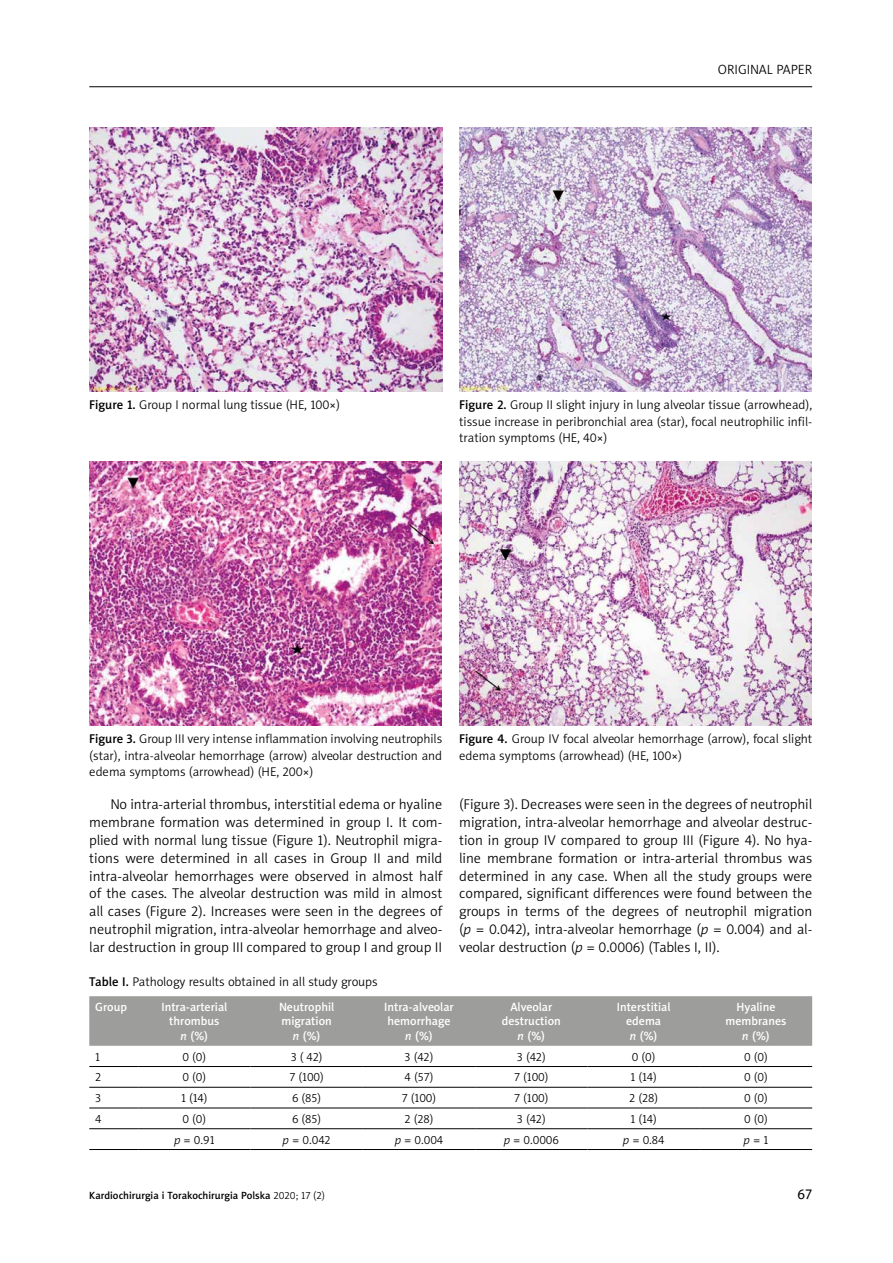
<style>
.page{position:relative;width:893px;height:1263px;background:#fff}
.page>*{position:absolute;margin:0;border:0;box-sizing:border-box;transform-origin:0 0}
.t1{font:14.25px/17.9px "Naomi Sans EFNTT Light";color:#000;text-align:justify}
.t2{font:14.25px "Naomi Sans EFNTT";color:#000}
.t3{font:13.5px "Naomi Sans EFNTT Light";color:#000}
.t4{font:12.75px/16.5px "Naomi Sans EFNTT Light";color:#000;text-align:justify}
.t5{font:12px "Naomi Sans EFNTT Light";color:#000}
.t6{font:12px/14.4px "Naomi Sans EFNTT Medium";color:#fff;text-align:center}
.t7{font:10.5px "Naomi Sans EFNTT Medium";color:#000}
.s1{font-family:"Naomi Sans EFNTT Medium"}
.s2{font-style:italic}
.s3{font-family:"Naomi Sans EFNTT Light"}
</style>
<div class="page">
<hr style="left:89px;top:86px;width:723px;height:1px;background:#000">
<img style="left:89px;top:128px;width:353px;height:264px">
<img style="left:460px;top:128px;width:352px;height:264px">
<img style="left:90px;top:461px;width:352px;height:264px">
<img style="left:460px;top:461px;width:352px;height:264px">
<div style="left:89px;top:996px;width:723px;height:50px;background:#9d9d9c"></div>
<hr style="left:89px;top:1066px;width:49px;height:1px;background:#000">
<hr style="left:138px;top:1066px;width:113px;height:1px;background:#000">
<hr style="left:251px;top:1066px;width:112px;height:1px;background:#000">
<hr style="left:363px;top:1066px;width:112px;height:1px;background:#000">
<hr style="left:475px;top:1066px;width:112px;height:1px;background:#000">
<hr style="left:587px;top:1066px;width:113px;height:1px;background:#000">
<hr style="left:700px;top:1066px;width:112px;height:1px;background:#000">
<hr style="left:89px;top:1087px;width:49px;height:1px;background:#000">
<hr style="left:138px;top:1087px;width:113px;height:1px;background:#000">
<hr style="left:251px;top:1087px;width:112px;height:1px;background:#000">
<hr style="left:363px;top:1087px;width:112px;height:1px;background:#000">
<hr style="left:475px;top:1087px;width:112px;height:1px;background:#000">
<hr style="left:587px;top:1087px;width:113px;height:1px;background:#000">
<hr style="left:700px;top:1087px;width:112px;height:1px;background:#000">
<hr style="left:89px;top:1107px;width:49px;height:1px;background:#000">
<hr style="left:138px;top:1107px;width:113px;height:1px;background:#000">
<hr style="left:251px;top:1107px;width:112px;height:1px;background:#000">
<hr style="left:363px;top:1107px;width:112px;height:1px;background:#000">
<hr style="left:475px;top:1107px;width:112px;height:1px;background:#000">
<hr style="left:587px;top:1107px;width:113px;height:1px;background:#000">
<hr style="left:700px;top:1107px;width:112px;height:1px;background:#000">
<hr style="left:89px;top:1128px;width:49px;height:1px;background:#000">
<hr style="left:138px;top:1128px;width:113px;height:1px;background:#000">
<hr style="left:251px;top:1128px;width:112px;height:1px;background:#000">
<hr style="left:363px;top:1128px;width:112px;height:1px;background:#000">
<hr style="left:475px;top:1128px;width:112px;height:1px;background:#000">
<hr style="left:587px;top:1128px;width:113px;height:1px;background:#000">
<hr style="left:700px;top:1128px;width:112px;height:1px;background:#000">
<hr style="left:89px;top:1149px;width:49px;height:1px;background:#000">
<hr style="left:138px;top:1149px;width:113px;height:1px;background:#000">
<hr style="left:251px;top:1149px;width:112px;height:1px;background:#000">
<hr style="left:363px;top:1149px;width:112px;height:1px;background:#000">
<hr style="left:475px;top:1149px;width:112px;height:1px;background:#000">
<hr style="left:587px;top:1149px;width:113px;height:1px;background:#000">
<hr style="left:700px;top:1149px;width:112px;height:1px;background:#000">
<p class="t3" style="left:718px;top:61px;width:67px">Original paper</p>
<p class="t4" style="left:89px;top:397px;width:252px"><span class="s1">Figure 1.</span> Group I normal lung tissue (HE, 100×)</p>
<p class="t4" style="left:459px;top:397px;width:354px"><span class="s1">Figure 2.</span> Group II slight injury in lung alveolar tissue (arrowhead), tissue increase in peribronchial area (star), focal neutrophilic infil&shy;tration symptoms (HE, 40×)</p>
<p class="t4" style="left:89px;top:730px;width:354px"><span class="s1">Figure 3.</span> Group III very intense inflammation involving neutrophils (star), intra-alveolar hemorrhage (arrow) alveolar destruction and edema symptoms (arrowhead) (HE, 200×)</p>
<p class="t4" style="left:459px;top:730px;width:354px"><span class="s1">Figure 4.</span> Group IV focal alveolar hemorrhage (arrow), focal slight edema symptoms (arrowhead) (HE, 100×)</p>
<p class="t1" style="left:89px;top:795px;width:354px;text-indent:21px">No intra-arterial thrombus, interstitial edema or hyaline membrane formation was determined in group I. It com&shy;plied with normal lung tissue (Figure 1). Neutrophil migra&shy;tions were determined in all cases in Group II and mild intra-alveolar hemorrhages were observed in almost half of the cases. The alveolar destruction was mild in almost all cases (Figure 2). Increases were seen in the degrees of neutrophil migration, intra-alveolar hemorrhage and alveo&shy;lar destruction in group III compared to group I and group II</p>
<p class="t1" style="left:459px;top:795px;width:354px">(Figure 3). Decreases were seen in the degrees of neutrophil migration, intra-alveolar hemorrhage and alveolar destruc&shy;tion in group IV compared to group III (Figure 4). No hya&shy;line membrane formation or intra-arterial thrombus was determined in any case. When all the study groups were compared, significant differences were found between the groups in terms of the degrees of neutrophil migration (<span class="s2">p</span> = 0.042), intra-alveolar hemorrhage (<span class="s2">p</span> = 0.004) and al&shy;veolar destruction (<span class="s2">p</span> = 0.0006) (Tables I, II).</p>
<p class="t4" style="left:89px;top:973px;width:290px"><span class="s1">Table I.</span> Pathology results obtained in all study groups</p>
<p class="t6" style="left:95px;top:1000px;width:33px">Group</p>
<p class="t6" style="left:161px;top:1000px;width:67px">Intra-arterial thrombus<br><span class="s2">n</span> (%)</p>
<p class="t6" style="left:279px;top:1000px;width:57px">Neutrophil migration <span class="s2">n</span> (%)</p>
<p class="t6" style="left:384px;top:1000px;width:71px">Intra-alveolar hemorrhage <span class="s2">n</span> (%)</p>
<p class="t6" style="left:502px;top:1000px;width:60px">Alveolar destruction <span class="s2">n</span> (%)</p>
<p class="t6" style="left:617px;top:1000px;width:55px">Interstitial edema<br><span class="s2">n</span> (%)</p>
<p class="t6" style="left:725px;top:1000px;width:63px">Hyaline membranes <span class="s2">n</span> (%)</p>
<p class="t5" style="left:95px;top:1049px;width:6px">1</p>
<p class="t5" style="left:183px;top:1049px;width:25px">0 (0)</p>
<p class="t5" style="left:291px;top:1049px;width:33px">3 ( 42)</p>
<p class="t5" style="left:405px;top:1049px;width:30px">3 (42)</p>
<p class="t5" style="left:517px;top:1049px;width:30px">3 (42)</p>
<p class="t5" style="left:632px;top:1049px;width:25px">0 (0)</p>
<p class="t5" style="left:744px;top:1049px;width:25px">0 (0)</p>
<p class="t5" style="left:95px;top:1070px;width:8px">2</p>
<p class="t5" style="left:183px;top:1070px;width:25px">0 (0)</p>
<p class="t5" style="left:289px;top:1070px;width:36px">7 (100)</p>
<p class="t5" style="left:405px;top:1070px;width:30px">4 (57)</p>
<p class="t5" style="left:514px;top:1070px;width:36px">7 (100)</p>
<p class="t5" style="left:630px;top:1070px;width:28px">1 (14)</p>
<p class="t5" style="left:744px;top:1070px;width:25px">0 (0)</p>
<p class="t5" style="left:95px;top:1091px;width:7px">3</p>
<p class="t5" style="left:181px;top:1091px;width:28px">1 (14)</p>
<p class="t5" style="left:292px;top:1091px;width:31px">6 (85)</p>
<p class="t5" style="left:402px;top:1091px;width:36px">7 (100)</p>
<p class="t5" style="left:514px;top:1091px;width:36px">7 (100)</p>
<p class="t5" style="left:629px;top:1091px;width:30px">2 (28)</p>
<p class="t5" style="left:744px;top:1091px;width:25px">0 (0)</p>
<p class="t5" style="left:95px;top:1112px;width:8px">4</p>
<p class="t5" style="left:183px;top:1112px;width:25px">0 (0)</p>
<p class="t5" style="left:292px;top:1112px;width:31px">6 (85)</p>
<p class="t5" style="left:405px;top:1112px;width:30px">2 (28)</p>
<p class="t5" style="left:517px;top:1112px;width:30px">3 (42)</p>
<p class="t5" style="left:630px;top:1112px;width:28px">1 (14)</p>
<p class="t5" style="left:744px;top:1112px;width:25px">0 (0)</p>
<p class="t5" style="left:174px;top:1132px;width:42px"><span class="s2">p</span> = 0.91</p>
<p class="t5" style="left:283px;top:1132px;width:50px"><span class="s2">p</span> = 0.042</p>
<p class="t5" style="left:395px;top:1132px;width:50px"><span class="s2">p</span> = 0.004</p>
<p class="t5" style="left:504px;top:1132px;width:57px"><span class="s2">p</span> = 0.0006</p>
<p class="t5" style="left:623px;top:1132px;width:43px"><span class="s2">p</span> = 0.84</p>
<p class="t5" style="left:744px;top:1132px;width:26px"><span class="s2">p</span> = 1</p>
<p class="t7" style="left:89px;top:1189px;width:237px">Kardiochirurgia i Torakochirurgia Polska <span class="s3">2020; 17 (2)</span></p>
<p class="t2" style="left:797px;top:1185px;width:16px">67</p>
</div>
